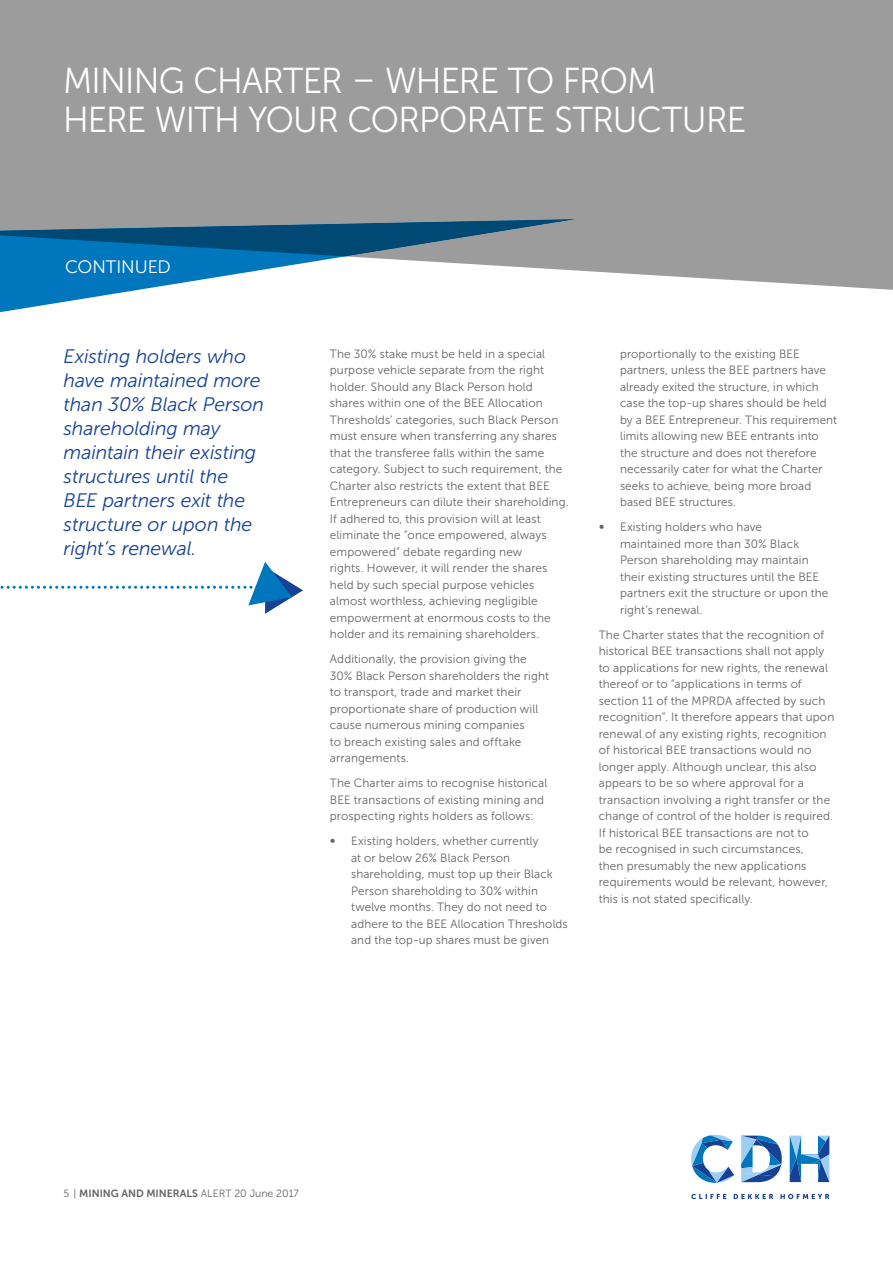
<style>
.page{position:relative;width:893px;height:1263px;background:#fff}
.page>*{position:absolute;margin:0;border:0;box-sizing:border-box;transform-origin:0 0}
.t1{font:36px/39px "Museo Sans 300";letter-spacing:-.02em;color:#fff;scale:.95 1}
.t2{font:italic 19.5px/24px "Museo Sans 300";letter-spacing:-.005em;color:#164194}
.t3{font:18px "Museo Sans 300";letter-spacing:-.005em;color:#fff}
.t4{font:12px/16.5px "Museo Sans 300";letter-spacing:.01em;color:#646363}
.t5{font:10.5px "Museo Sans 300";color:#646363}
.s1{font-family:"Museo Sans 700"}
</style>
<div class="page">
<svg style="left:0;top:293px;width:119px;height:20px"></svg>
<svg style="left:0;top:0;width:892px;height:293px;background:#9da0a3"></svg>
<svg style="left:0;top:219px;width:576px;height:37px;background:#376e8f"></svg>
<svg style="left:789px;top:1136px;width:40px;height:46px"></svg>
<svg style="left:691px;top:1194px;width:138px;height:5px"></svg>
<svg style="left:691px;top:1135px;width:43px;height:48px"></svg>
<svg style="left:741px;top:1136px;width:40px;height:46px"></svg>
<svg style="left:0;top:562px;width:303px;height:52px"></svg>
<h1 class="t1" style="left:63px;top:65px;width:720px">MINING CHARTER – WHERE TO FROM<br>HERE WITH YOUR CORPORATE STRUCTURE</h1>
<h3 class="t3" style="left:65px;top:260px;width:107px">CONTINUED</h3>
<h2 class="t2" style="left:64px;top:346px;width:202px">Existing holders who have maintained more than 30% Black Person shareholding may maintain their existing structures until the<br>BEE partners exit the structure or upon the right’s renewal.</h2>
<p class="t4" style="left:330px;top:346px;width:240px">The 30% stake must be held in a special purpose vehicle separate from the right holder. Should any Black Person hold shares within one of the BEE Allocation Thresholds’ categories, such Black Person must ensure when transferring any shares that the transferee falls within the same category. Subject to such requirement, the Charter also restricts the extent that BEE Entrepreneurs can dilute their shareholding.<br>If adhered to, this provision will at least eliminate the “once empowered, always empowered” debate regarding new<br>rights. However, it will render the shares held by such special purpose vehicles almost worthless, achieving negligible empowerment at enormous costs to the holder and its remaining shareholders.</p>
<p class="t4" style="left:330px;top:652px;width:221px">Additionally, the provision giving the 30% Black Person shareholders the right to transport, trade and market their proportionate share of production will cause numerous mining companies<br>to breach existing sales and offtake arrangements.</p>
<p class="t4" style="left:330px;top:776px;width:219px">The Charter aims to recognise historical<br>BEE transactions of existing mining and prospecting rights holders as follows:</p>
<p class="t4" style="left:330px;top:834px;width:7px">∞</p>
<p class="t4" style="left:351px;top:834px;width:218px">Existing holders, whether currently<br>at or below 26% Black Person shareholding, must top up their Black Person shareholding to 30% within twelve months. They do not need to adhere to the BEE Allocation Thresholds and the top-up shares must be given</p>
<p class="t4" style="left:620px;top:346px;width:219px">proportionally to the existing BEE partners, unless the BEE partners have already exited the structure, in which case the top-up shares should be held by a BEE Entrepreneur. This requirement limits allowing new BEE entrants into the structure and does not therefore necessarily cater for what the Charter seeks to achieve, being more broad based BEE structures.</p>
<p class="t4" style="left:598px;top:520px;width:7px">∞</p>
<p class="t4" style="left:620px;top:520px;width:210px">Existing holders who have<br>maintained more than 30% Black<br>Person shareholding may maintain their existing structures until the BEE partners exit the structure or upon the right’s renewal.</p>
<p class="t4" style="left:598px;top:627px;width:237px">The Charter states that the recognition of historical BEE transactions shall not apply to applications for new rights, the renewal thereof or to “applications in terms of section 11 of the MPRDA affected by such recognition”. It therefore appears that upon renewal of any existing rights, recognition of historical BEE transactions would no longer apply. Although unclear, this also appears to be so where approval for a transaction involving a right transfer or the change of control of the holder is required.<br>If historical BEE transactions are not to<br>be recognised in such circumstances,<br>then presumably the new applications requirements would be relevant, however, this is not stated specifically.</p>
<p class="t5" style="left:64px;top:1189px;width:237px">5 | <span class="s1">MINING AND MINERALS</span> ALERT 20 June 2017</p>
</div>
